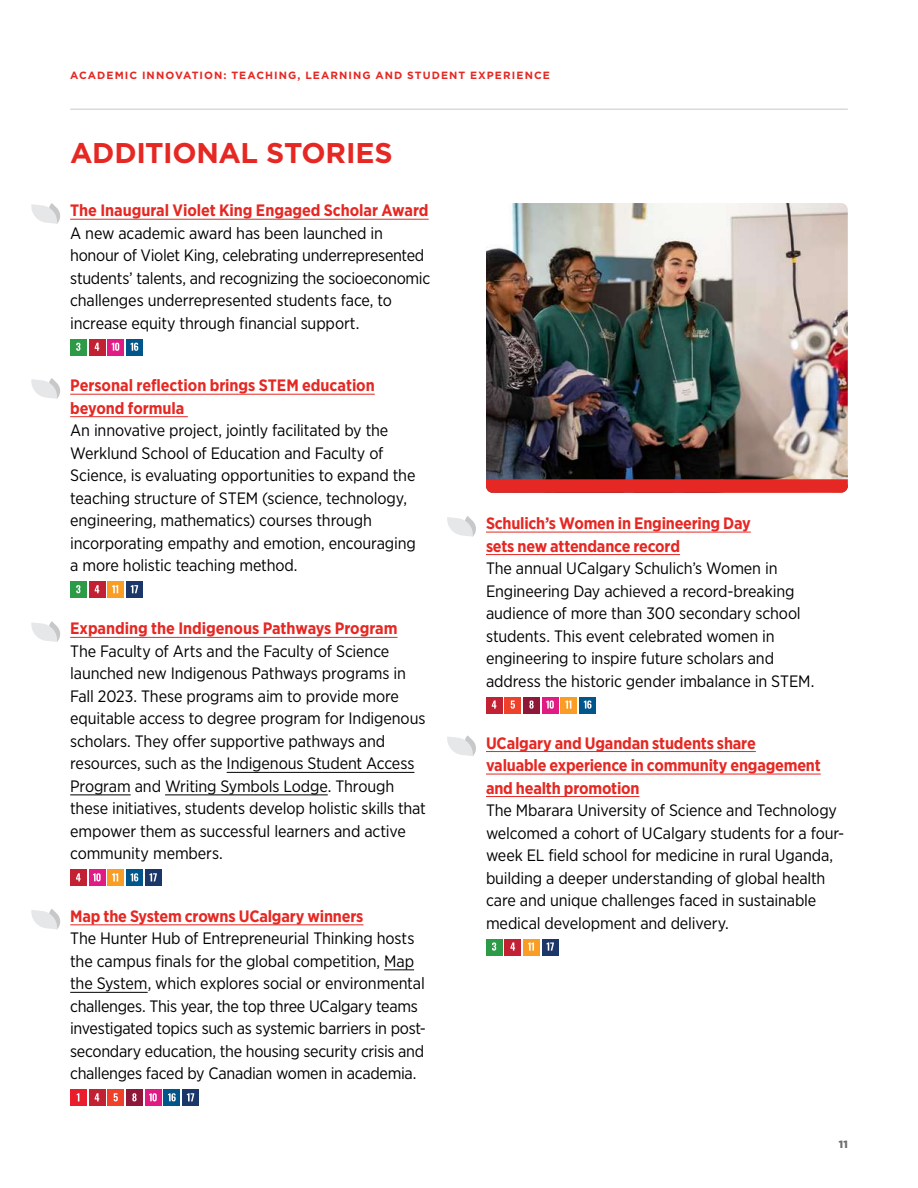
<style>
.page{position:relative;width:918px;height:1188px;background:#fff}
.page>*{position:absolute;margin:0;border:0;box-sizing:border-box;transform-origin:0 0}
.t1{font:700 28.5px "Gotham";letter-spacing:-.01em;color:#e52823}
.t2{font:16.5px/22.5px "Gotham Narrow";letter-spacing:-.01em;color:#000}
.t3{font:700 16.5px/22.5px "Gotham Narrow";letter-spacing:-.01em;color:#e52823}
.t4{font:700 10.5px "Gotham";letter-spacing:.1em;color:#e52823}
.t5{font:900 10.5px "Gotham";color:#6d6e71}
</style>
<div class="page">
<hr style="left:486px;top:532px;width:265px;height:1px;background:#e52823">
<hr style="left:486px;top:554px;width:194px;height:1px;background:#e52823">
<div style="left:486px;top:697px;width:16px;height:16px;background:#c22033"></div>
<svg style="left:492px;top:701px;width:4px;height:8px"></svg>
<div style="left:505px;top:697px;width:16px;height:16px;background:#ef412a"></div>
<svg style="left:511px;top:701px;width:4px;height:8px"></svg>
<div style="left:523px;top:697px;width:17px;height:16px;background:#8f1838"></div>
<svg style="left:529px;top:701px;width:5px;height:8px"></svg>
<div style="left:542px;top:697px;width:16px;height:16px;background:#e01b83"></div>
<svg style="left:546px;top:701px;width:8px;height:8px"></svg>
<div style="left:561px;top:697px;width:16px;height:16px;background:#f99d25"></div>
<svg style="left:565px;top:701px;width:6px;height:8px"></svg>
<div style="left:580px;top:697px;width:16px;height:16px;background:#00558a"></div>
<svg style="left:584px;top:701px;width:8px;height:8px"></svg>
<svg style="left:447px;top:516px;width:29px;height:21px"></svg>
<img style="left:486px;top:203px;width:362px;height:276px">
<svg style="left:486px;top:479px;width:362px;height:14px;background:#e02a25"></svg>
<hr style="left:70px;top:109px;width:778px;height:1px;background:#c7c8ca">
<hr style="left:70px;top:219px;width:359px;height:1px;background:#e52823">
<div style="left:70px;top:339px;width:16px;height:16px;background:#2d9a47"></div>
<svg style="left:76px;top:343px;width:4px;height:8px"></svg>
<div style="left:89px;top:339px;width:16px;height:16px;background:#c22033"></div>
<svg style="left:95px;top:343px;width:4px;height:8px"></svg>
<div style="left:108px;top:339px;width:16px;height:16px;background:#e01b83"></div>
<svg style="left:112px;top:343px;width:7px;height:8px"></svg>
<div style="left:126px;top:339px;width:17px;height:16px;background:#00558a"></div>
<svg style="left:131px;top:343px;width:7px;height:8px"></svg>
<hr style="left:486px;top:751px;width:270px;height:1px;background:#e52823">
<hr style="left:486px;top:774px;width:335px;height:1px;background:#e52823">
<hr style="left:486px;top:796px;width:153px;height:1px;background:#e52823">
<div style="left:486px;top:939px;width:16px;height:16px;background:#2d9a47"></div>
<svg style="left:492px;top:942px;width:4px;height:9px"></svg>
<div style="left:505px;top:939px;width:16px;height:16px;background:#c22033"></div>
<svg style="left:510px;top:942px;width:5px;height:9px"></svg>
<div style="left:523px;top:939px;width:17px;height:16px;background:#f99d25"></div>
<svg style="left:528px;top:942px;width:6px;height:9px"></svg>
<div style="left:542px;top:939px;width:16px;height:16px;background:#1b3668"></div>
<svg style="left:547px;top:942px;width:7px;height:9px"></svg>
<hr style="left:70px;top:924px;width:293px;height:1px;background:#e52823">
<hr style="left:384px;top:969px;width:30px;height:1px;background:#000">
<hr style="left:70px;top:992px;width:78px;height:1px;background:#000">
<div style="left:70px;top:1090px;width:16px;height:16px;background:#ea1d2d"></div>
<svg style="left:77px;top:1093px;width:2px;height:8px"></svg>
<div style="left:89px;top:1090px;width:16px;height:16px;background:#c22033"></div>
<svg style="left:95px;top:1093px;width:4px;height:8px"></svg>
<div style="left:108px;top:1090px;width:16px;height:16px;background:#ef412a"></div>
<svg style="left:114px;top:1093px;width:4px;height:8px"></svg>
<div style="left:126px;top:1090px;width:17px;height:16px;background:#8f1838"></div>
<svg style="left:132px;top:1093px;width:5px;height:8px"></svg>
<div style="left:145px;top:1090px;width:16px;height:16px;background:#e01b83"></div>
<svg style="left:149px;top:1093px;width:8px;height:8px"></svg>
<div style="left:164px;top:1090px;width:16px;height:16px;background:#00558a"></div>
<svg style="left:168px;top:1093px;width:8px;height:8px"></svg>
<div style="left:182px;top:1090px;width:17px;height:16px;background:#1b3668"></div>
<svg style="left:187px;top:1093px;width:7px;height:8px"></svg>
<hr style="left:70px;top:394px;width:305px;height:1px;background:#e52823">
<hr style="left:70px;top:416px;width:118px;height:1px;background:#e52823">
<div style="left:70px;top:582px;width:16px;height:16px;background:#2d9a47"></div>
<svg style="left:76px;top:585px;width:4px;height:8px"></svg>
<div style="left:89px;top:582px;width:16px;height:16px;background:#c22033"></div>
<svg style="left:95px;top:585px;width:4px;height:8px"></svg>
<div style="left:108px;top:582px;width:16px;height:16px;background:#f99d25"></div>
<svg style="left:112px;top:585px;width:6px;height:8px"></svg>
<div style="left:126px;top:582px;width:17px;height:16px;background:#1b3668"></div>
<svg style="left:131px;top:585px;width:7px;height:8px"></svg>
<hr style="left:70px;top:637px;width:328px;height:1px;background:#e52823">
<hr style="left:227px;top:772px;width:187px;height:1px;background:#000">
<hr style="left:70px;top:795px;width:61px;height:1px;background:#000">
<hr style="left:165px;top:795px;width:163px;height:1px;background:#000">
<div style="left:70px;top:870px;width:16px;height:16px;background:#c22033"></div>
<svg style="left:76px;top:873px;width:5px;height:8px"></svg>
<div style="left:89px;top:870px;width:16px;height:16px;background:#e01b83"></div>
<svg style="left:93px;top:873px;width:8px;height:8px"></svg>
<div style="left:108px;top:870px;width:16px;height:16px;background:#f99d25"></div>
<svg style="left:112px;top:873px;width:6px;height:8px"></svg>
<div style="left:126px;top:870px;width:17px;height:16px;background:#00558a"></div>
<svg style="left:131px;top:873px;width:7px;height:8px"></svg>
<div style="left:145px;top:870px;width:16px;height:16px;background:#1b3668"></div>
<svg style="left:149px;top:873px;width:8px;height:8px"></svg>
<svg style="left:31px;top:203px;width:29px;height:21px"></svg>
<svg style="left:447px;top:735px;width:29px;height:21px"></svg>
<svg style="left:31px;top:909px;width:29px;height:20px"></svg>
<svg style="left:31px;top:378px;width:29px;height:21px"></svg>
<svg style="left:31px;top:621px;width:29px;height:21px"></svg>
<p class="t4" style="left:70px;top:68px;width:481px">ACADEMIC INNOVATION: TEACHING, LEARNING AND STUDENT EXPERIENCE</p>
<h1 class="t1" style="left:70px;top:134px;width:324px">ADDITIONAL STORIES</h1>
<p class="t3" style="left:70px;top:199px;width:360px">The Inaugural Violet King Engaged Scholar Award</p>
<p class="t2" style="left:70px;top:221px;width:362px">A new academic award has been launched in honour of Violet King, celebrating underrepresented students’ talents, and recognizing the socioeconomic challenges underrepresented students face, to increase equity through financial support.</p>
<p class="t3" style="left:70px;top:374px;width:306px">Personal reflection brings STEM education beyond formula</p>
<p class="t2" style="left:70px;top:419px;width:347px">An innovative project, jointly facilitated by the Werklund School of Education and Faculty of Science, is evaluating opportunities to expand the teaching structure of STEM (science, technology, engineering, mathematics) courses through incorporating empathy and emotion, encouraging a more holistic teaching method.</p>
<p class="t3" style="left:70px;top:617px;width:329px">Expanding the Indigenous Pathways Program</p>
<p class="t2" style="left:70px;top:640px;width:357px">The Faculty of Arts and the Faculty of Science launched new Indigenous Pathways programs in Fall 2023. These programs aim to provide more equitable access to degree program for Indigenous scholars. They offer supportive pathways and resources, such as the Indigenous Student Access Program and Writing Symbols Lodge. Through these initiatives, students develop holistic skills that empower them as successful learners and active community members.</p>
<p class="t3" style="left:70px;top:905px;width:295px">Map the System crowns UCalgary winners</p>
<p class="t2" style="left:70px;top:927px;width:357px">The Hunter Hub of Entrepreneurial Thinking hosts the campus finals for the global competition, Map the System, which explores social or environmental challenges. This year, the top three UCalgary teams investigated topics such as systemic barriers in post&shy;secondary education, the housing security crisis and challenges faced by Canadian women in academia.</p>
<p class="t3" style="left:486px;top:512px;width:266px">Schulich’s Women in Engineering Day sets new attendance record</p>
<p class="t2" style="left:486px;top:557px;width:330px">The annual UCalgary Schulich’s Women in Engineering Day achieved a record-breaking audience of more than 300 secondary school students. This event celebrated women in engineering to inspire future scholars and address the historic gender imbalance in STEM.</p>
<p class="t3" style="left:486px;top:731px;width:336px">UCalgary and Ugandan students share<br>valuable experience in community engagement and health promotion</p>
<p class="t2" style="left:486px;top:799px;width:360px">The Mbarara University of Science and Technology welcomed a cohort of UCalgary students for a four&shy;week EL field school for medicine in rural Uganda, building a deeper understanding of global health care and unique challenges faced in sustainable medical development and delivery.</p>
<p class="t5" style="left:839px;top:1137px;width:10px">11</p>
</div>
